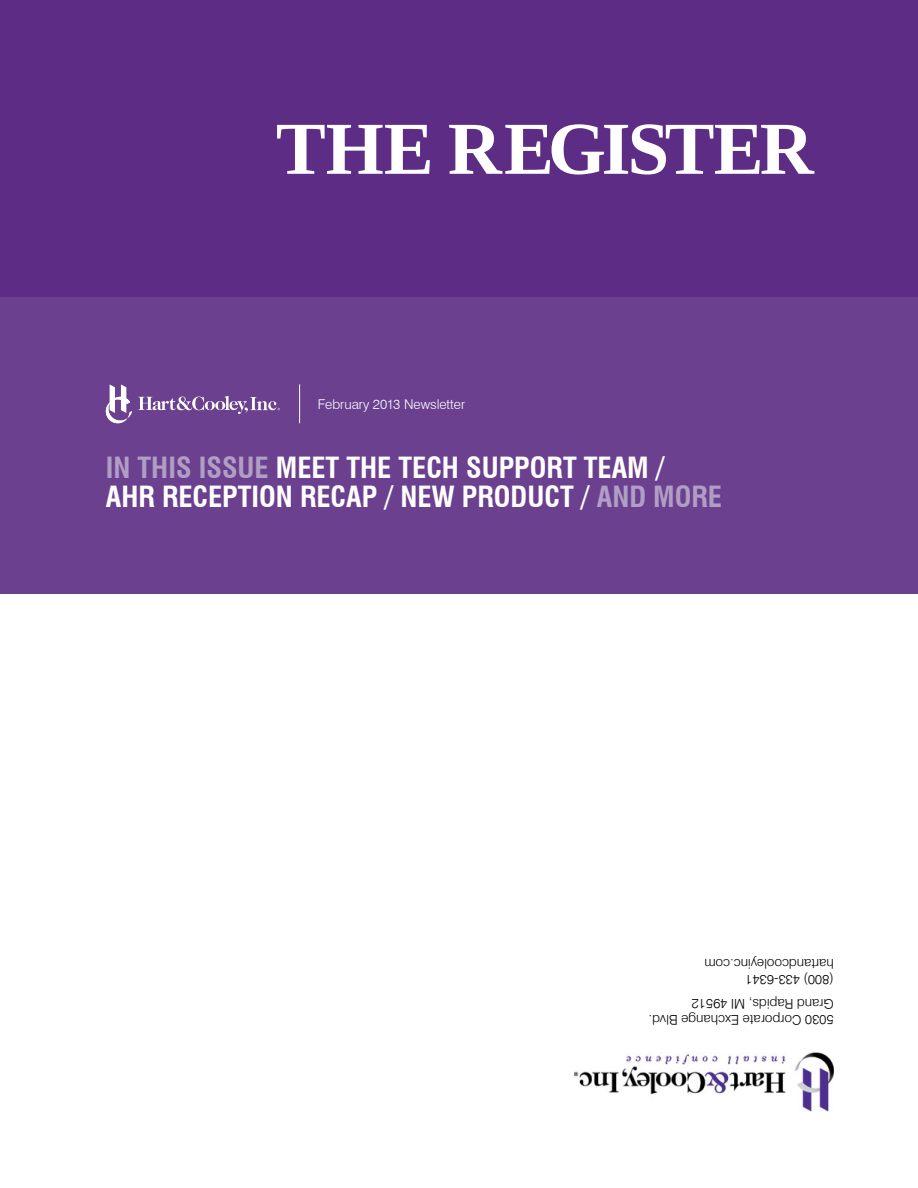
<style>
.page{position:relative;width:918px;height:1188px;background:#fff}
.page>*{position:absolute;margin:0;border:0;box-sizing:border-box;transform-origin:0 0}
.t1{font:700 74.7px "Liberation Serif";letter-spacing:-.045em;color:#fff}
.t2{font:700 condensed 28.5px/28.5px "Swiss 721 BT";color:#fff}
.t3{font:700 condensed 28.5px "Swiss 721 BT";color:#b19ec5}
.t4{font:300 13.5px/16.2px "Swiss 721 BT";color:#000}
.t5{font:300 13.5px "Swiss 721 BT";color:#fff}
.s1{color:#b19ec5}
.s2{color:#fff}
</style>
<div class="page">
<div style="left:0;top:0;width:918px;height:297px;background:#5d2c85"></div>
<div style="left:0;top:297px;width:918px;height:297px;background:#6b418f"></div>
<hr style="left:299px;top:384px;width:1px;height:39px;background:#fff">
<svg style="left:106px;top:384px;width:26px;height:39px"></svg>
<svg style="left:138px;top:396px;width:142px;height:18px"></svg>
<img style="left:575px;top:1052px;width:259px;height:59px">
<h1 class="t1" style="left:276px;top:98px;width:539px">THE REGISTER</h1>
<p class="t5" style="left:318px;top:396px;width:149px">February 2013 Newsletter</p>
<h2 class="t2" style="left:106px;top:453px;width:615px;text-indent:293px">TECH SU PPORT TEAM /<br>AHR RECEPTION RECAP / NEW PRODUCT / <span class="s1">AND MORE</span></h2>
<h2 class="t3" style="left:106px;top:451px;width:206px">IN THIS ISSUE <span class="s2">MEET</span></h2>
<h2 class="t2" style="left:346px;top:453px;width:16px">THE</h2>
<p class="t4" style="left:834px;top:988px;width:131px;rotate:-180deg">(800) 433-6341 hartandcooleyinc.com</p>
<p class="t4" style="left:834px;top:1028px;width:187px;rotate:-180deg">5030 Corporate Exchange Blvd.<br>Grand Rapids, MI 49512</p>
</div>
